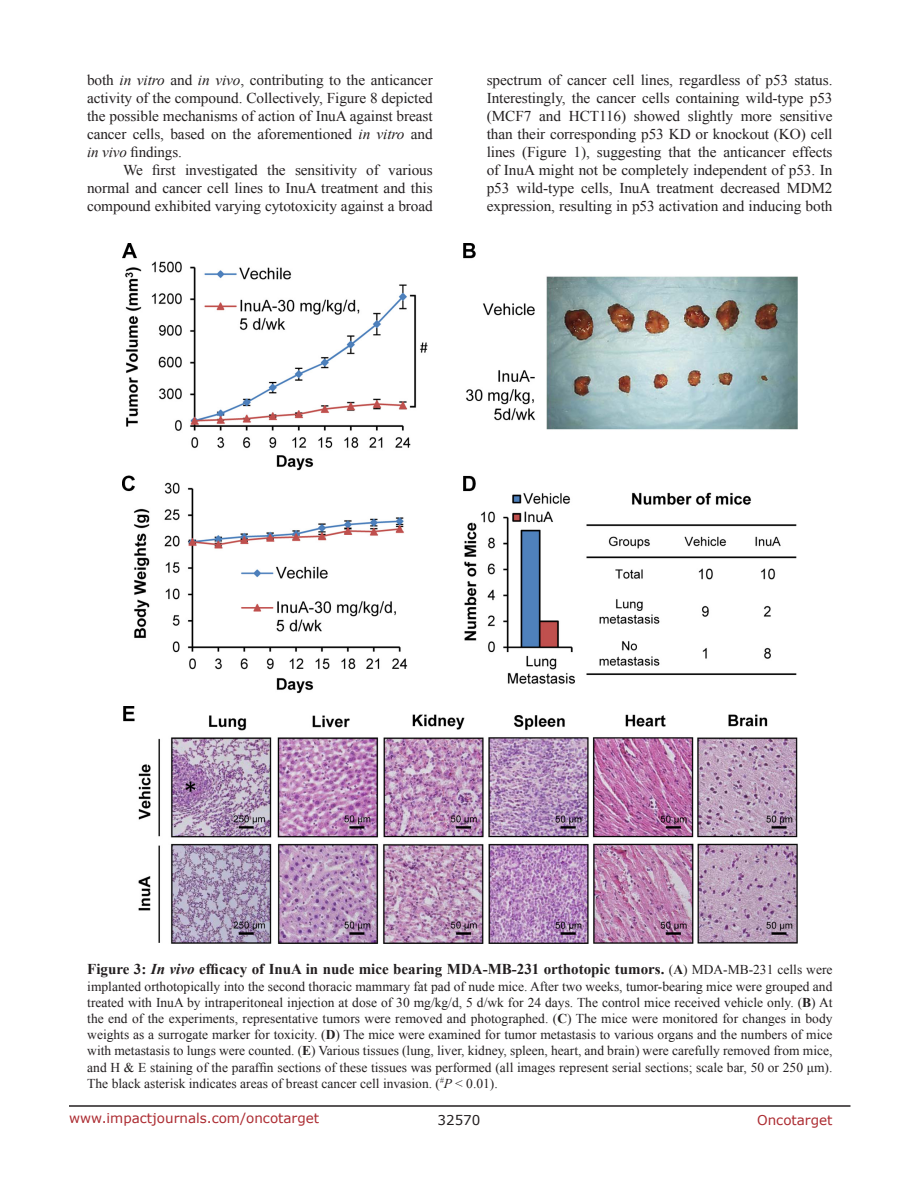
<style>
.page{position:relative;width:918px;height:1188px;background:#fff}
.page>*{position:absolute;margin:0;border:0;box-sizing:border-box;transform-origin:0 0}
.BodyText{font:15px/18px "Times New Roman";letter-spacing:-.005em;color:#231f20;text-align:justify}
.FigureText{font:700 15px "Times New Roman";color:#231f20}
.FigureText-2{font:13.5px/16.2px "Times New Roman";color:#231f20;text-align:justify}
.t1{font:13.5px "Verdana";color:#ac2b31}
.t2{font:13.5px "Verdana";color:#231f20}
.s1{font-style:italic}
.s2{font-weight:400;font-size:13.5px}
.s3{font-size:13.5px}
.s4{font-weight:700}
</style>
<div class="page">
<hr style="left:69px;top:1105px;width:781px;height:2px;background:#231f20">
<img style="left:123px;top:243px;width:674px;height:701px">
<p class="BodyText" style="left:87px;top:71px;width:347px">both <span class="s1">in vitro</span> and <span class="s1">in vivo</span>, contributing to the anticancer activity of the compound. Collectively, Figure 8 depicted the possible mechanisms of action of InuA against breast cancer cells, based on the aforementioned <span class="s1">in vitro</span> and <span class="s1">in vivo</span> findings.</p>
<p class="BodyText" style="left:87px;top:161px;width:347px;text-indent:36px">We first investigated the sensitivity of various normal and cancer cell lines to InuA treatment and this compound exhibited varying cytotoxicity against a broad</p>
<p class="BodyText" style="left:487px;top:71px;width:347px">spectrum of cancer cell lines, regardless of p53 status.<br>Interestingly, the cancer cells containing wild-type p53 (MCF7 and HCT116) showed slightly more sensitive than their corresponding p53 KD or knockout (KO) cell lines (Figure 1), suggesting that the anticancer effects of InuA might not be completely independent of p53. In p53 wild-type cells, InuA treatment decreased MDM2 expression, resulting in p53 activation and inducing both</p>
<p class="FigureText" style="left:87px;top:959px;width:747px">Figure 3: <span class="s1">In vivo</span> efficacy of InuA in nude mice bearing MDA-MB-231 orthotopic tumors. <span class="s2">(</span><span class="s3">A</span><span class="s2">) MDA-MB-231 cells were</span></p>
<p class="FigureText-2" style="left:87px;top:978px;width:747px">implanted orthotopically into the second thoracic mammary fat pad of nude mice. After two weeks, tumor-bearing mice were grouped and treated with InuA by intraperitoneal injection at dose of 30 mg/kg/d, 5 d/wk for 24 days. The control mice received vehicle only. (<span class="s4">B</span>) At the end of the experiments, representative tumors were removed and photographed. (<span class="s4">C</span>) The mice were monitored for changes in body weights as a surrogate marker for toxicity. (<span class="s4">D</span>) The mice were examined for tumor metastasis to various organs and the numbers of mice with metastasis to lungs were counted. (<span class="s4">E</span>) Various tissues (lung, liver, kidney, spleen, heart, and brain) were carefully removed from mice, and H &amp; E staining of the paraffin sections of these tissues was performed (all images represent serial sections; scale bar, 50 or 250 μm).<br>The black asterisk indicates areas of breast cancer cell invasion. (<sup>#</sup><span class="s1">P</span> &lt; 0.01).</p>
<p class="t1" style="left:69px;top:1109px;width:252px">www.impactjournals.com/oncotarget</p>
<p class="t2" style="left:438px;top:1111px;width:44px">32570</p>
<p class="t1" style="left:757px;top:1111px;width:77px">Oncotarget</p>
</div>
